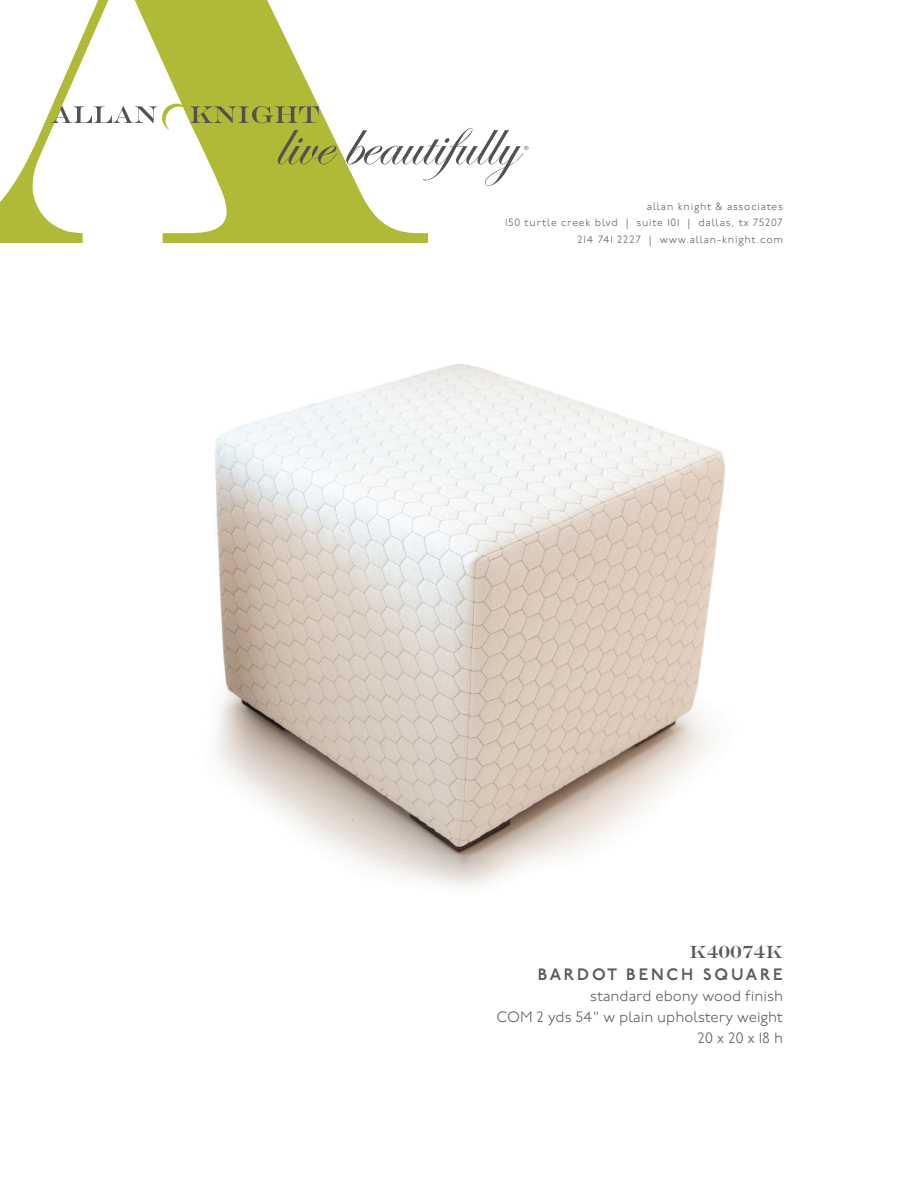
<style>
.page{position:relative;width:918px;height:1188px;background:#fff}
.page>*{position:absolute;margin:0;border:0;box-sizing:border-box;transform-origin:0 0}
.t1{font:18px "Engravers";color:#5c5c5f}
.t2{font:600 16.5px "P22 Underground Pro";letter-spacing:.17em;color:#5c5c5f}
.t3{font:300 15px/21px "P22 Underground Pro";color:#5c5c5f;text-align:right}
.t4{font:300 10.5px/16.5px "P22 Underground Pro";letter-spacing:.075em;color:#5c5c5f;text-align:right}
</style>
<div class="page">
<svg style="left:0;top:0;width:428px;height:243px"></svg>
<svg style="left:52px;top:102px;width:285px;height:62px"></svg>
<svg style="left:346px;top:128px;width:182px;height:58px"></svg>
<img style="left:214px;top:364px;width:511px;height:523px">
<p class="t4" style="left:505px;top:198px;width:279px">allan knight &amp; associates<br>150 turtle creek blvd | suite 101 | dallas, tx 75207<br>214 741 2227 | www.allan-knight.com</p>
<h1 class="t1" style="left:689px;top:941px;width:96px">K40074K</h1>
<h2 class="t2" style="left:538px;top:963px;width:247px">BARDOT BENCH SQUARE</h2>
<h3 class="t3" style="left:497px;top:985px;width:288px">standard ebony wood finish<br>COM 2 yds 54" w plain upholstery weight<br>20 x 20 x 18 h</h3>
</div>
